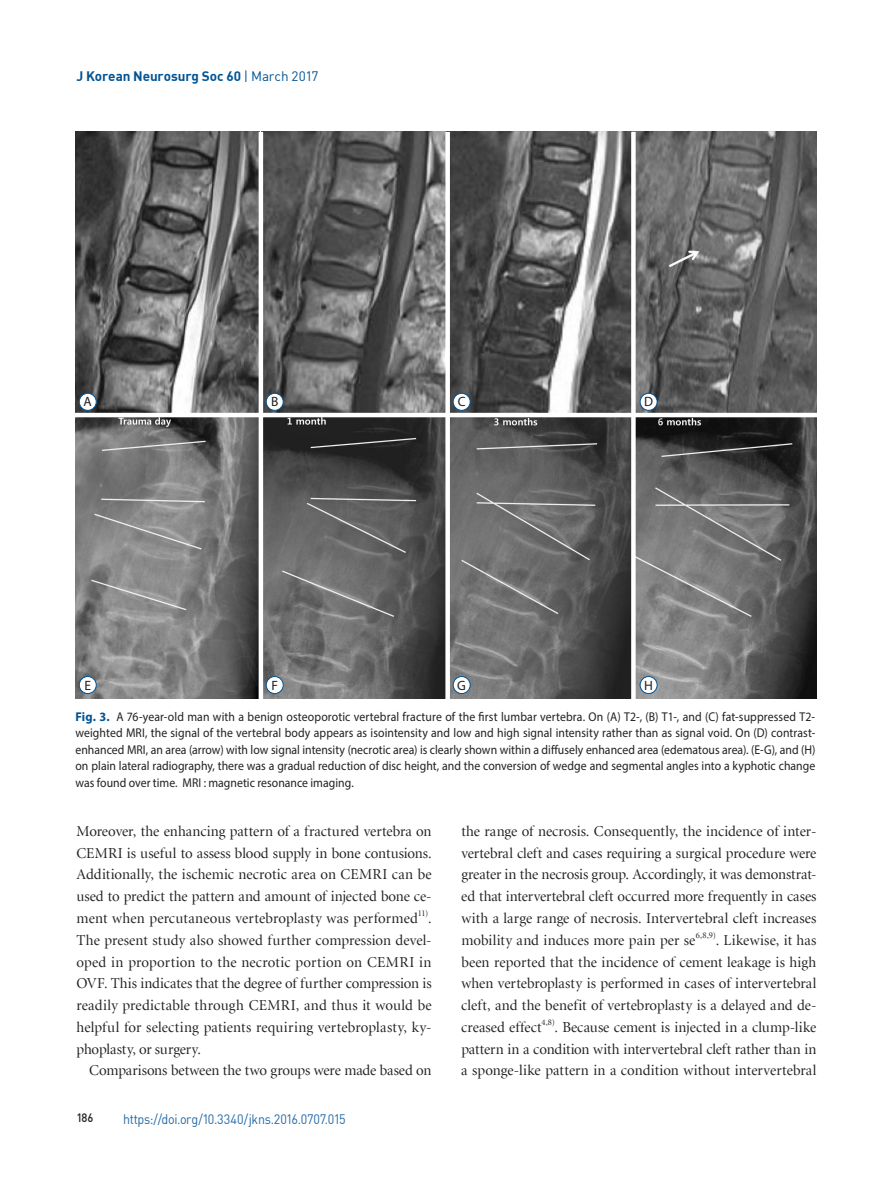
<style>
.page{position:relative;width:893px;height:1191px;background:#fff}
.page>*{position:absolute;margin:0;border:0;box-sizing:border-box;transform-origin:0 0}
.본문_영문_-s{font:15px/21.8px "Minion LT Display";letter-spacing:.005em;color:#231f20;text-align:justify}
.t1{font:13.5px "DIN";letter-spacing:-.02em;color:#2369a5;scale:.93 1}
.t2{font:700 13.5px "DIN";letter-spacing:-.005em;color:#005495}
.표머리-s{font:13.5px "Myriad Pro";color:#231f20}
.표와그림제목-s{font:12.75px/16.5px "Myriad Pro";color:#231f20;text-align:justify;scale:.92 1}
.t3{font:12px "Dinmed";color:#231f20;scale:.93 1}
.본문_영문_-s-2{font:8.7px "Minion LT Display";color:#231f20}
.s1{font-weight:400}
.s2{font-weight:700;color:#005495}
</style>
<div class="page">
<img style="left:75px;top:132px;width:370px;height:567px">
<img style="left:450px;top:132px;width:367px;height:567px">
<div style="left:79px;top:393px;width:17px;height:17px;background:#fff;border-radius:50%"></div>
<div style="left:79px;top:393px;width:17px;height:17px;border:1px solid #005495;border-radius:50%"></div>
<div style="left:79px;top:676px;width:17px;height:17px;background:#fff;border-radius:50%"></div>
<div style="left:79px;top:676px;width:17px;height:18px;border:1px solid #005495;border-radius:50%"></div>
<div style="left:266px;top:393px;width:17px;height:17px;background:#fff;border-radius:50%"></div>
<div style="left:266px;top:393px;width:17px;height:17px;border:1px solid #005495;border-radius:50%"></div>
<div style="left:266px;top:676px;width:17px;height:17px;background:#fff;border-radius:50%"></div>
<div style="left:266px;top:676px;width:17px;height:18px;border:1px solid #005495;border-radius:50%"></div>
<div style="left:453px;top:393px;width:17px;height:17px;background:#fff;border-radius:50%"></div>
<div style="left:453px;top:393px;width:17px;height:17px;border:1px solid #005495;border-radius:50%"></div>
<div style="left:453px;top:676px;width:17px;height:17px;background:#fff;border-radius:50%"></div>
<div style="left:453px;top:676px;width:17px;height:18px;border:1px solid #005495;border-radius:50%"></div>
<div style="left:640px;top:393px;width:17px;height:17px;background:#fff;border-radius:50%"></div>
<div style="left:640px;top:393px;width:17px;height:17px;border:1px solid #005495;border-radius:50%"></div>
<div style="left:640px;top:676px;width:17px;height:17px;background:#fff;border-radius:50%"></div>
<div style="left:640px;top:676px;width:17px;height:18px;border:1px solid #005495;border-radius:50%"></div>
<hr style="left:259px;top:132px;width:4px;height:567px;background:#fff">
<hr style="left:74px;top:413px;width:744px;height:4px;background:#fff">
<div style="left:631px;top:132px;width:5px;height:567px;background:#fff"></div>
<p class="t2" style="left:76px;top:68px;width:244px">J Korean Neurosurg Soc 60 <span class="s1">| March 2017</span></p>
<p class="표머리-s" style="left:84px;top:393px;width:10px">A</p>
<p class="표머리-s" style="left:271px;top:393px;width:9px">B</p>
<p class="표머리-s" style="left:458px;top:393px;width:9px">C</p>
<p class="표머리-s" style="left:644px;top:393px;width:10px">D</p>
<p class="표머리-s" style="left:457px;top:676px;width:10px">G</p>
<p class="표머리-s" style="left:644px;top:676px;width:10px">H</p>
<p class="표와그림제목-s" style="left:75px;top:708px;width:806px"><span class="s2">Fig. 3.</span> A 76-year-old man with a benign osteoporotic vertebral fracture of the first lumbar vertebra. On (A) T2-, (B) T1-, and (C) fat-suppressed T2- weighted MRI, the signal of the vertebral body appears as isointensity and low and high signal intensity rather than as signal void. On (D) contrast&shy;enhanced MRI, an area (arrow) with low signal intensity (necrotic area) is clearly shown within a diffusely enhanced area (edematous area). (E-G), and (H) on plain lateral radiography, there was a gradual reduction of disc height, and the conversion of wedge and segmental angles into a kyphotic change was found over time. MRI : magnetic resonance imaging.</p>
<p class="표머리-s" style="left:84px;top:676px;width:8px">E</p>
<p class="표머리-s" style="left:271px;top:676px;width:8px">F</p>
<p class="본문_영문_-s" style="left:76px;top:821px;width:357px">Moreover, the enhancing pattern of a fractured vertebra on CEMRI is useful to assess blood supply in bone contusions.<br>Additionally, the ischemic necrotic area on CEMRI can be used to predict the pattern and amount of injected bone ce&shy;ment when percutaneous vertebroplasty was performed</p>
<p class="본문_영문_-s-2" style="left:418px;top:909px;width:12px">11)</p>
<p class="본문_영문_-s" style="left:76px;top:908px;width:357px;text-indent:352px">.<br>The present study also showed further compression devel&shy;oped in proportion to the necrotic portion on CEMRI in OVF. This indicates that the degree of further compression is readily predictable through CEMRI, and thus it would be helpful for selecting patients requiring vertebroplasty, ky&shy;phoplasty, or surgery.</p>
<p class="본문_영문_-s" style="left:89px;top:1060px;width:344px">Comparisons between the two groups were made based on</p>
<p class="t3" style="left:76px;top:1109px;width:20px">186</p>
<p class="t1" style="left:123px;top:1110px;width:241px">https://doi.org/10.3340/jkns.2016.0707.015</p>
<p class="본문_영문_-s" style="left:461px;top:821px;width:357px">the range of necrosis. Consequently, the incidence of inter&shy;vertebral cleft and cases requiring a surgical procedure were greater in the necrosis group. Accordingly, it was demonstrat&shy;ed that intervertebral cleft occurred more frequently in cases with a large range of necrosis. Intervertebral cleft increases mobility and induces more pain per se</p>
<p class="본문_영문_-s-2" style="left:696px;top:930px;width:22px">6,8,9)</p>
<p class="본문_영문_-s" style="left:461px;top:929px;width:357px;text-indent:254px">. Likewise, it has been reported that the incidence of cement leakage is high when vertebroplasty is performed in cases of intervertebral cleft, and the benefit of vertebroplasty is a delayed and de&shy;creased effect</p>
<p class="본문_영문_-s-2" style="left:541px;top:1017px;width:15px">4,8)</p>
<p class="본문_영문_-s" style="left:461px;top:1016px;width:357px;text-indent:93px">. Because cement is injected in a clump-like pattern in a condition with intervertebral cleft rather than in a sponge-like pattern in a condition without intervertebral</p>
</div>
